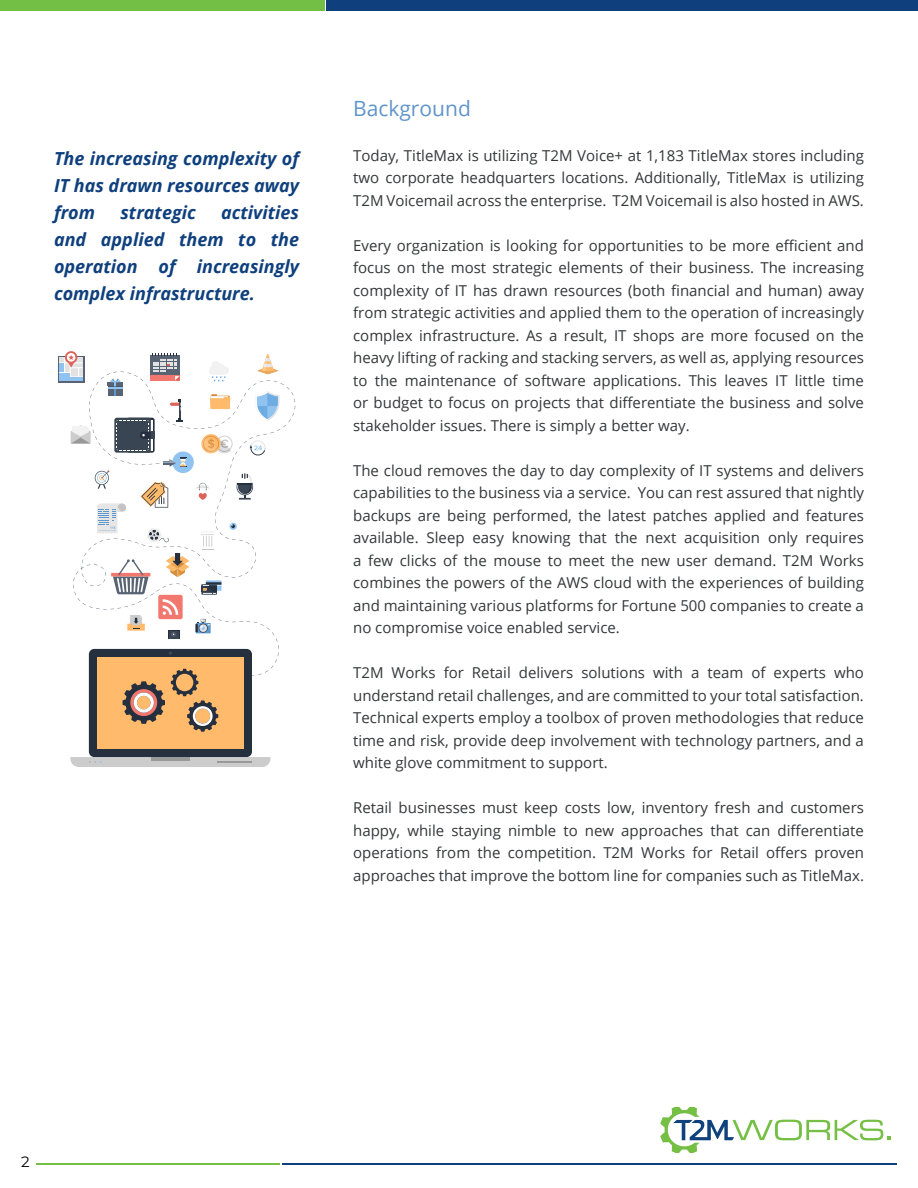
<style>
.page{position:relative;width:918px;height:1188px;background:#fff}
.page>*{position:absolute;margin:0;border:0;box-sizing:border-box;transform-origin:0 0}
.t1{font:21px "Open Sans";color:#6094ca}
.t2{font:italic 700 18px/27px "Open Sans";color:#0f407d;text-align:justify}
.t3{font:15px/22.5px "Open Sans";color:#343638;text-align:justify}
.t4{font:15px "Montserrat";color:#000}
</style>
<div class="page">
<div style="left:326px;top:0;width:592px;height:10px;background:#0f407d"></div>
<div style="left:0;top:0;width:324px;height:10px;background:#73bf45"></div>
<hr style="left:282px;top:1163px;width:615px;height:2px;background:#0f407d">
<hr style="left:37px;top:1163px;width:243px;height:2px;background:#73bf45">
<svg style="left:660px;top:1107px;width:231px;height:45px"></svg>
<svg style="left:258px;top:354px;width:20px;height:18px"></svg>
<svg style="left:58px;top:356px;width:27px;height:27px"></svg>
<svg style="left:60px;top:351px;width:23px;height:30px"></svg>
<svg style="left:71px;top:426px;width:2px;height:18px"></svg>
<div style="left:150px;top:355px;width:29px;height:26px;background:#586473"></div>
<svg style="left:152px;top:354px;width:25px;height:18px"></svg>
<svg style="left:209px;top:361px;width:20px;height:11px"></svg>
<svg style="left:73px;top:372px;width:222px;height:297px"></svg>
<svg style="left:70px;top:649px;width:200px;height:118px"></svg>
<svg style="left:163px;top:457px;width:23px;height:11px"></svg>
<p class="t2" style="left:54px;top:144px;width:247px">The increasing complexity of IT has drawn resources away from</p>
<p class="t2" style="left:54px;top:198px;width:247px;text-indent:167px">activities and applied them to the operation of increasingly complex infrastructure.</p>
<p class="t2" style="left:120px;top:198px;width:77px">strategic</p>
<h1 class="t1" style="left:353px;top:94px;width:119px">Background</h1>
<p class="t3" style="left:353px;top:144px;width:512px">Today, TitleMax is utilizing T2M Voice+ at 1,183 TitleMax stores including two corporate headquarters locations. Additionally, TitleMax is utilizing T2M Voicemail across the enterprise. T2M Voicemail is also hosted in AWS.</p>
<p class="t3" style="left:353px;top:234px;width:512px">Every organization is looking for opportunities to be more efficient and focus on the most strategic elements of their business. The increasing complexity of IT has drawn resources (both financial and human) away from strategic activities and applied them to the operation of increasingly complex infrastructure. As a result, IT shops are more focused on the heavy lifting of racking and stacking servers, as well as, applying resources to the maintenance of software applications. This leaves IT little time or budget to focus on projects that differentiate the business and solve stakeholder issues. There is simply a better way.</p>
<p class="t3" style="left:353px;top:459px;width:512px">The cloud removes the day to day complexity of IT systems and delivers capabilities to the business via a service. You can rest assured that nightly backups are being performed, the latest patches applied and features available. Sleep easy knowing that the next acquisition only requires a few clicks of the mouse to meet the new user demand. T2M Works combines the powers of the AWS cloud with the experiences of building and maintaining various platforms for Fortune 500 companies to create a no compromise voice enabled service.</p>
<p class="t3" style="left:353px;top:661px;width:512px">T2M Works for Retail delivers solutions with a team of experts who understand retail challenges, and are committed to your total satisfaction.<br>Technical experts employ a toolbox of proven methodologies that reduce time and risk, provide deep involvement with technology partners, and a white glove commitment to support.</p>
<p class="t3" style="left:353px;top:796px;width:512px">Retail businesses must keep costs low, inventory fresh and customers happy, while staying nimble to new approaches that can differentiate operations from the competition. T2M Works for Retail offers proven approaches that improve the bottom line for companies such as TitleMax.</p>
<p class="t4" style="left:21px;top:1151px;width:10px">2</p>
</div>
